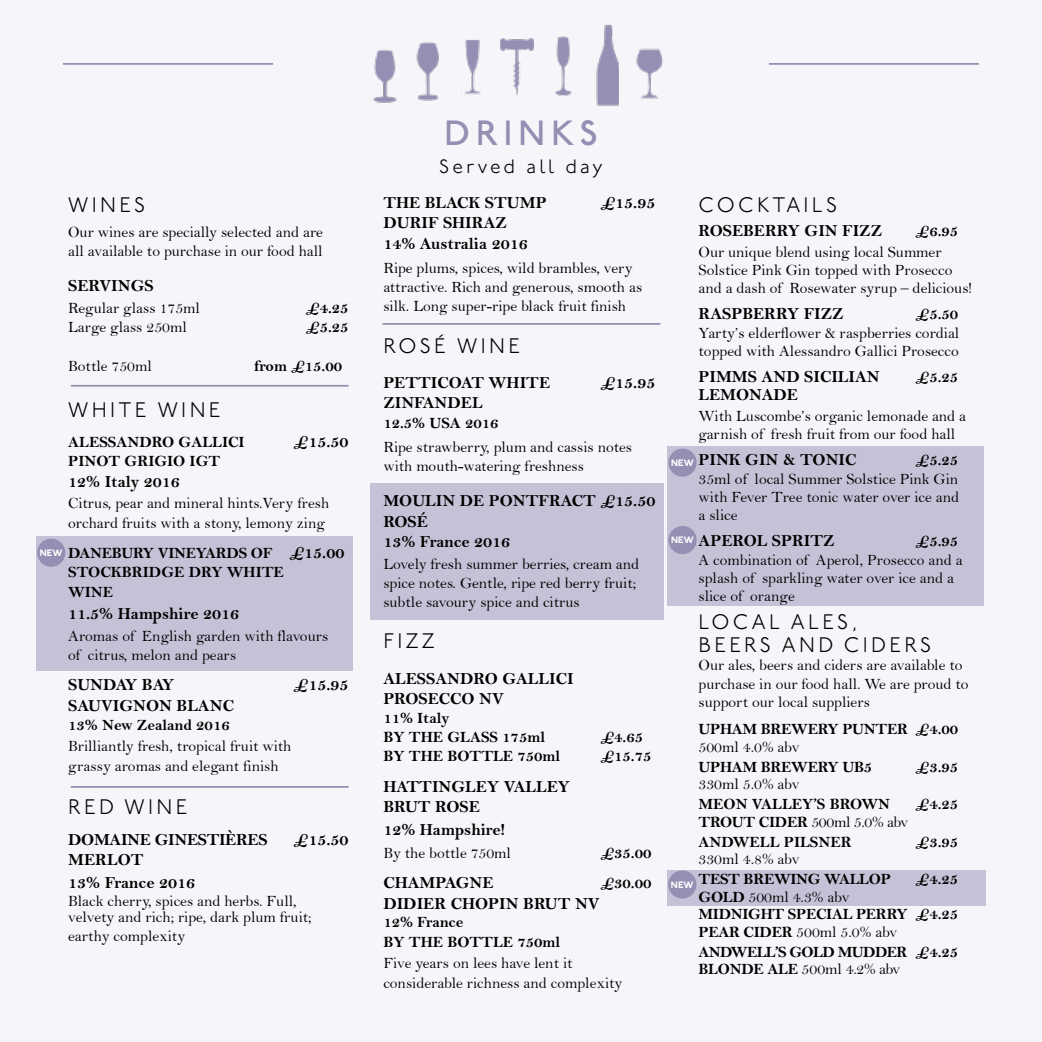
<style>
.page{position:relative;width:1042px;height:1042px;background:#f6f5f9}
.page>*{position:absolute;margin:0;border:0;box-sizing:border-box;transform-origin:0 0}
.t1{font:500 35px "P22 Underground";letter-spacing:.16em;color:#9390b3}
.t2{font:300 21px/22.8px "P22 Underground";letter-spacing:.16em;color:#000}
.t3{font:300 19.25px "P22 Underground";letter-spacing:.16em;color:#000}
.t4{font:16.97px/20.3px "Bell MT Bold";color:#000}
.t5{font:16.97px "Bell MT Bold";letter-spacing:-.02em;color:#000}
.t6{font:15.75px/19.2px "Bell";color:#000}
.t7{font:15.75px/19.2px "Bell MT Bold";color:#000}
.t8{font:15.75px/18.9px "Bell MT Bold";letter-spacing:-.02em;color:#000}
.t9{font:15.75px "Bell MT Bold";letter-spacing:-.04em;color:#000}
.t10{font:15.75px "Bell";letter-spacing:-.02em;color:#000}
.t11{font:800 9.28px "P22 Underground";letter-spacing:.01em;color:#fff}
.s1{font-size:16.97px}
.s2{font-family:"Bell MT Bold"}
</style>
<div class="page">
<div style="left:667px;top:446px;width:317px;height:160px;background:#c4c2d6"></div>
<div style="left:667px;top:870px;width:319px;height:35px;background:#c4c2d6"></div>
<div style="left:36px;top:536px;width:317px;height:135px;background:#c4c2d6"></div>
<hr style="left:63px;top:63px;width:210px;height:2px;background:#9390b3">
<hr style="left:769px;top:63px;width:210px;height:2px;background:#9390b3">
<hr style="left:71px;top:385px;width:277px;height:2px;background:#9390b3">
<hr style="left:71px;top:786px;width:277px;height:2px;background:#9390b3">
<hr style="left:382px;top:323px;width:278px;height:2px;background:#9390b3">
<img style="left:464px;top:40px;width:17px;height:55px">
<img style="left:636px;top:48px;width:27px;height:51px">
<div style="left:668px;top:870px;width:28px;height:28px;background:#9390b3;border-radius:50%"></div>
<div style="left:37px;top:538px;width:28px;height:29px;background:#9390b3;border-radius:50%"></div>
<div style="left:668px;top:448px;width:28px;height:29px;background:#9390b3;border-radius:50%"></div>
<div style="left:668px;top:526px;width:28px;height:28px;background:#9390b3;border-radius:50%"></div>
<div style="left:370px;top:483px;width:294px;height:137px;background:#c4c2d6"></div>
<img style="left:555px;top:36px;width:17px;height:60px">
<img style="left:373px;top:49px;width:24px;height:54px">
<img style="left:416px;top:42px;width:23px;height:59px">
<img style="left:597px;top:24px;width:22px;height:82px">
<img style="left:500px;top:38px;width:33px;height:57px">
<h2 class="t2" style="left:68px;top:195px;width:79px">WINES</h2>
<p class="t6" style="left:68px;top:222px;width:256px">Our wines are specially selected and are all available to purchase in our food hall</p>
<p class="t4" style="left:68px;top:275px;width:87px">SERVINGS</p>
<p class="t6" style="left:68px;top:298px;width:133px">Regular glass 175ml</p>
<p class="t7" style="left:306px;top:298px;width:44px">£4.25</p>
<p class="t6" style="left:68px;top:317px;width:120px">Large glass 250ml</p>
<p class="t7" style="left:306px;top:317px;width:44px">£5.25</p>
<p class="t6" style="left:68px;top:356px;width:85px">Bottle 750ml</p>
<p class="t7" style="left:254px;top:356px;width:89px">from £15.00</p>
<h2 class="t2" style="left:68px;top:399px;width:154px">WHITE WINE</h2>
<p class="t7" style="left:68px;top:432px;width:178px">ALESSANDRO GALLICI</p>
<p class="t4" style="left:294px;top:431px;width:56px">£15.50</p>
<p class="t7" style="left:68px;top:452px;width:154px">PINOT GRIGIO IGT</p>
<p class="t4" style="left:68px;top:471px;width:113px">12% Italy 2016</p>
<p class="t6" style="left:68px;top:494px;width:262px">Citrus, pear and mineral hints.Very fresh orchard fruits with a stony, lemony zing</p>
<p class="t8" style="left:68px;top:543px;width:278px">DANEBURY VINEYARDS OF <span class="s1">£15.00<br></span>STOCKBRIDGE DRY WHITE</p>
<p class="t7" style="left:68px;top:582px;width:47px">WINE</p>
<p class="t4" style="left:68px;top:603px;width:172px">11.5% Hampshire 2016</p>
<p class="t6" style="left:68px;top:626px;width:262px">Aromas of English garden with flavours of citrus, melon and pears</p>
<p class="t4" style="left:68px;top:674px;width:108px">SUNDAY BAY</p>
<p class="t4" style="left:294px;top:674px;width:56px">£15.95</p>
<p class="t4" style="left:68px;top:695px;width:167px">SAUVIGNON BLANC</p>
<p class="t7" style="left:68px;top:715px;width:163px">13% New Zealand 2016</p>
<p class="t6" style="left:68px;top:736px;width:225px">Brilliantly fresh, tropical fruit with grassy aromas and elegant finish</p>
<h2 class="t2" style="left:68px;top:796px;width:121px">RED WINE</h2>
<p class="t5" style="left:68px;top:829px;width:201px">DOMAINE GINESTIÈRES</p>
<p class="t4" style="left:294px;top:829px;width:56px">£15.50</p>
<p class="t4" style="left:68px;top:848px;width:128px;line-height:22.9px">MERLOT<br>13% France 2016</p>
<p class="t6" style="left:68px;top:893px;width:245px;line-height:15.8px">Black cherry, spices and herbs. Full, velvety and rich; ripe, dark plum fruit;</p>
<p class="t6" style="left:68px;top:926px;width:119px">earthy complexity</p>
<p class="t11" style="left:40px;top:547px;width:24px">NEW</p>
<h1 class="t1" style="left:444px;top:114px;width:155px">DRINKS</h1>
<p class="t3" style="left:439px;top:156px;width:165px">Served all day</p>
<p class="t4" style="left:383px;top:192px;width:165px">THE BLACK STUMP</p>
<p class="t4" style="left:600px;top:192px;width:56px">£15.95</p>
<p class="t4" style="left:383px;top:213px;width:146px">DURIF SHIRAZ<br>14% Australia 2016</p>
<p class="t6" style="left:383px;top:258px;width:260px">Ripe plums, spices, wild brambles, very attractive. Rich and generous, smooth as silk. Long super-ripe black fruit finish</p>
<h2 class="t2" style="left:383px;top:335px;width:138px">ROSÉ WINE</h2>
<p class="t4" style="left:383px;top:372px;width:168px">PETTICOAT WHITE</p>
<p class="t4" style="left:600px;top:372px;width:56px">£15.95</p>
<p class="t4" style="left:383px;top:393px;width:101px">ZINFANDEL</p>
<p class="t7" style="left:383px;top:413px;width:117px">12.5% USA 2016</p>
<p class="t6" style="left:383px;top:437px;width:250px">Ripe strawberry, plum and cassis notes with mouth-watering freshness</p>
<p class="t4" style="left:383px;top:491px;width:273px">MOULIN DE PONTFRACT £15.50<br>ROSÉ<br>13% France 2016</p>
<p class="t6" style="left:383px;top:554px;width:257px">Lovely fresh summer berries, cream and spice notes. Gentle, ripe red berry fruit; subtle savoury spice and citrus</p>
<h2 class="t2" style="left:383px;top:631px;width:53px">FIZZ</h2>
<p class="t4" style="left:383px;top:668px;width:192px">ALESSANDRO GALLICI<br>PROSECCO NV</p>
<p class="t7" style="left:383px;top:708px;width:163px">11% Italy<br>BY THE GLASS 175ml</p>
<p class="t7" style="left:600px;top:727px;width:44px">£4.65</p>
<p class="t7" style="left:383px;top:747px;width:178px">BY THE BOTTLE 750ml</p>
<p class="t7" style="left:600px;top:747px;width:53px">£15.75</p>
<p class="t4" style="left:383px;top:776px;width:188px">HATTINGLEY VALLEY<br>BRUT ROSE</p>
<p class="t4" style="left:383px;top:819px;width:124px">12% Hampshire!</p>
<p class="t6" style="left:383px;top:843px;width:129px">By the bottle 750ml</p>
<p class="t7" style="left:600px;top:843px;width:53px">£35.00</p>
<p class="t4" style="left:383px;top:872px;width:112px">CHAMPAGNE</p>
<p class="t7" style="left:600px;top:873px;width:53px">£30.00</p>
<p class="t4" style="left:383px;top:893px;width:218px">DIDIER CHOPIN BRUT NV</p>
<p class="t7" style="left:383px;top:912px;width:178px">12% France<br>BY THE BOTTLE 750ml</p>
<p class="t6" style="left:383px;top:953px;width:241px">Five years on lees have lent it considerable richness and complexity</p>
<h2 class="t2" style="left:698px;top:195px;width:140px">COCKTAILS</h2>
<p class="t4" style="left:698px;top:220px;width:185px">ROSEBERRY GIN FIZZ</p>
<p class="t7" style="left:915px;top:221px;width:44px">£6.95</p>
<p class="t6" style="left:698px;top:242px;width:275px;line-height:18.4px">Our unique blend using local Summer<br>Solstice Pink Gin topped with Prosecco and a dash of Rosewater syrup – delicious!</p>
<p class="t4" style="left:698px;top:304px;width:147px">RASPBERRY FIZZ</p>
<p class="t7" style="left:915px;top:304px;width:44px">£5.50</p>
<p class="t6" style="left:698px;top:323px;width:262px;line-height:18.4px">Yarty’s elderflower &amp; raspberries cordial topped with Alessandro Gallici Prosecco</p>
<p class="t4" style="left:698px;top:366px;width:183px">PIMMS AND SICILIAN</p>
<p class="t7" style="left:915px;top:367px;width:44px">£5.25</p>
<p class="t4" style="left:698px;top:384px;width:101px">LEMONADE</p>
<p class="t6" style="left:698px;top:407px;width:269px;line-height:18.4px">With Luscombe’s organic lemonade and a garnish of fresh fruit from our food hall</p>
<p class="t4" style="left:698px;top:450px;width:159px">PINK GIN &amp; TONIC</p>
<p class="t7" style="left:915px;top:450px;width:44px">£5.25</p>
<p class="t6" style="left:698px;top:469px;width:262px;line-height:18.4px;text-align:justify">35ml of local Summer Solstice Pink Gin with Fever Tree tonic water over ice and a slice</p>
<p class="t4" style="left:698px;top:530px;width:138px">APEROL SPRITZ</p>
<p class="t7" style="left:915px;top:531px;width:44px">£5.95</p>
<p class="t6" style="left:698px;top:550px;width:266px;line-height:18.4px">A combination of Aperol, Prosecco and a splash of sparkling water over ice and a slice of orange</p>
<h2 class="t2" style="left:698px;top:611px;width:234px">LOCAL ALES,<br>BEERS AND CIDERS</h2>
<p class="t6" style="left:698px;top:656px;width:272px;line-height:18.4px">Our ales, beers and ciders are available to purchase in our food hall. We are proud to support our local suppliers</p>
<p class="t8" style="left:698px;top:720px;width:261px">UPHAM BREWERY PUNTER £4.00</p>
<p class="t6" style="left:698px;top:737px;width:103px">500ml 4.0% abv</p>
<p class="t8" style="left:698px;top:757px;width:175px">UPHAM BREWERY UB5</p>
<p class="t7" style="left:915px;top:757px;width:44px">£3.95</p>
<p class="t6" style="left:698px;top:774px;width:103px">330ml 5.0% abv</p>
<p class="t7" style="left:698px;top:794px;width:193px">MEON VALLEY’S BROWN</p>
<p class="t7" style="left:915px;top:794px;width:44px">£4.25</p>
<p class="t10" style="left:698px;top:812px;width:211px"><span class="s2">TROUT CIDER</span> 500ml 5.0% abv</p>
<p class="t7" style="left:698px;top:832px;width:155px">ANDWELL PILSNER</p>
<p class="t7" style="left:915px;top:832px;width:44px">£3.95</p>
<p class="t6" style="left:698px;top:849px;width:103px">330ml 4.8% abv</p>
<p class="t8" style="left:698px;top:870px;width:194px">TEST BREWING WALLOP</p>
<p class="t7" style="left:915px;top:869px;width:44px">£4.25</p>
<p class="t6" style="left:698px;top:887px;width:153px"><span class="s2">GOLD</span> 500ml 4.3% abv</p>
<p class="t8" style="left:698px;top:905px;width:261px">MIDNIGHT SPECIAL PERRY £4.25</p>
<p class="t6" style="left:698px;top:922px;width:200px"><span class="s2">PEAR CIDER</span> 500ml 5.0% abv</p>
<p class="t9" style="left:698px;top:942px;width:261px">ANDWELL’S GOLD MUDDER £4.25</p>
<p class="t6" style="left:698px;top:959px;width:203px"><span class="s2">BLONDE ALE</span> 500ml 4.2% abv</p>
<p class="t11" style="left:671px;top:457px;width:24px">NEW</p>
<p class="t11" style="left:671px;top:534px;width:24px">NEW</p>
<p class="t11" style="left:671px;top:879px;width:24px">NEW</p>
</div>
